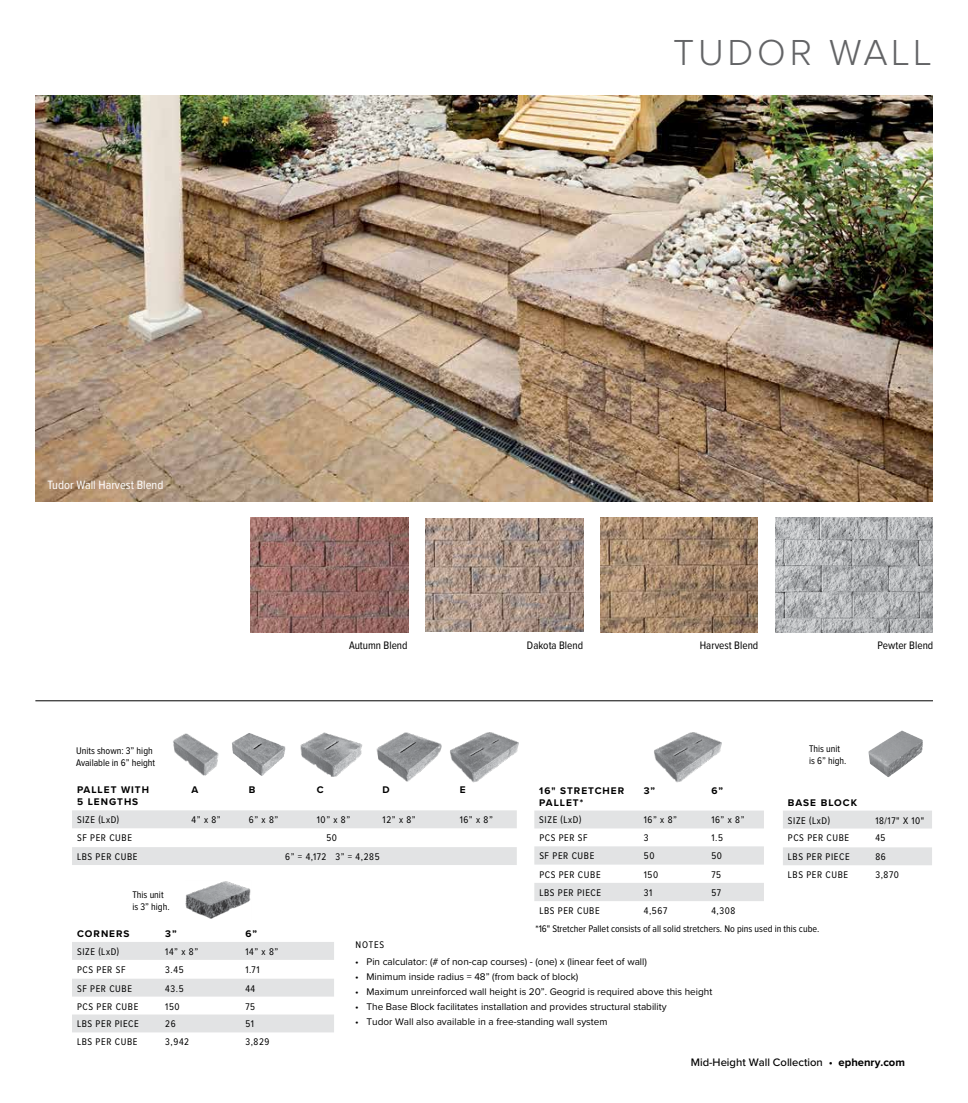
<style>
.page{position:relative;width:968px;height:1103px;background:#fff}
.page>*{position:absolute;margin:0;border:0;box-sizing:border-box;transform-origin:0 0}
.t1{font:300 37.5px "Proxima Nova";letter-spacing:.1em;color:#636466}
.t2{font:12.5px "Proxima Nova Cond";color:#fff}
.t3{font:11.25px "Proxima Nova Cond";color:#000}
.t4{font:500 11.25px "Proxima Nova";color:#000}
.t5{font:10px "Proxima Nova Cond";letter-spacing:.06em;color:#000}
.t6{font:10px "Proxima Nova";color:#000}
.t7{font:10px/12px "Proxima Nova Cond";color:#000}
.t8{font:700 10px/12px "Proxima Nova";letter-spacing:.1em;color:#000}
.s1{font-weight:700}
</style>
<div class="page">
<img style="left:35px;top:96px;width:897px;height:405px">
<img style="left:173px;top:733px;width:46px;height:43px">
<img style="left:300px;top:732px;width:63px;height:45px">
<img style="left:376px;top:732px;width:65px;height:50px">
<img style="left:450px;top:732px;width:68px;height:50px">
<img style="left:654px;top:732px;width:68px;height:50px">
<img style="left:232px;top:734px;width:53px;height:42px">
<img style="left:185px;top:881px;width:66px;height:38px">
<img style="left:250px;top:518px;width:158px;height:114px">
<img style="left:425px;top:518px;width:158px;height:114px">
<img style="left:600px;top:518px;width:157px;height:114px">
<img style="left:775px;top:518px;width:157px;height:114px">
<svg style="left:72px;top:810px;width:445px;height:55px"></svg>
<svg style="left:72px;top:942px;width:262px;height:90px"></svg>
<svg style="left:783px;top:810px;width:149px;height:55px"></svg>
<img style="left:868px;top:731px;width:33px;height:46px">
<hr style="left:35px;top:700px;width:898px;height:1px;background:#000">
<svg style="left:534px;top:810px;width:230px;height:91px"></svg>
<p class="t2" style="left:47px;top:479px;width:117px">Tudor Wall Harvest Blend</p>
<p class="t7" style="left:76px;top:745px;width:81px">Units shown: 3” high<br>Available in 6” height</p>
<h1 class="t1" style="left:673px;top:36px;width:260px">TUDOR WALL</h1>
<p class="t3" style="left:349px;top:640px;width:60px">Autumn Blend</p>
<p class="t3" style="left:527px;top:640px;width:58px">Dakota Blend</p>
<p class="t3" style="left:699px;top:640px;width:60px">Harvest Blend</p>
<p class="t3" style="left:877px;top:640px;width:57px">Pewter Blend</p>
<p class="t7" style="left:809px;top:743px;width:39px">This unit is 6” high.</p>
<p class="t8" style="left:77px;top:783px;width:74px">PALLET WITH<br>5 LENGTHS</p>
<p class="t8" style="left:192px;top:783px;width:8px">A</p>
<p class="t8" style="left:249px;top:783px;width:8px">B</p>
<p class="t8" style="left:317px;top:783px;width:8px">C</p>
<p class="t8" style="left:382px;top:783px;width:9px">D</p>
<p class="t8" style="left:459px;top:783px;width:7px">E</p>
<p class="t5" style="left:77px;top:815px;width:44px">SIZE (LxD)</p>
<p class="t5" style="left:192px;top:815px;width:31px">4” x 8”</p>
<p class="t5" style="left:249px;top:815px;width:31px">6” x 8”</p>
<p class="t5" style="left:317px;top:815px;width:35px">10” x 8”</p>
<p class="t5" style="left:382px;top:815px;width:35px">12” x 8”</p>
<p class="t5" style="left:459px;top:815px;width:35px">16” x 8”</p>
<p class="t5" style="left:77px;top:833px;width:56px">SF PER CUBE</p>
<p class="t5" style="left:326px;top:833px;width:12px">50</p>
<p class="t5" style="left:77px;top:852px;width:62px">LBS PER CUBE</p>
<p class="t5" style="left:285px;top:852px;width:96px">6” = 4,172 3” = 4,285</p>
<p class="t8" style="left:539px;top:784px;width:86px">16" STRETCHER<br>PALLET*</p>
<p class="t8" style="left:643px;top:784px;width:13px">3”</p>
<p class="t8" style="left:711px;top:784px;width:13px">6”</p>
<p class="t5" style="left:539px;top:815px;width:44px">SIZE (LxD)</p>
<p class="t5" style="left:643px;top:815px;width:35px">16” x 8”</p>
<p class="t5" style="left:711px;top:815px;width:35px">16” x 8”</p>
<p class="t5" style="left:539px;top:833px;width:50px">PCS PER SF</p>
<p class="t5" style="left:643px;top:833px;width:6px">3</p>
<p class="t5" style="left:711px;top:833px;width:13px">1.5</p>
<p class="t5" style="left:539px;top:851px;width:56px">SF PER CUBE</p>
<p class="t5" style="left:643px;top:851px;width:12px">50</p>
<p class="t5" style="left:711px;top:851px;width:12px">50</p>
<p class="t5" style="left:539px;top:869px;width:63px">PCS PER CUBE</p>
<p class="t5" style="left:643px;top:869px;width:16px">150</p>
<p class="t5" style="left:711px;top:869px;width:11px">75</p>
<p class="t5" style="left:539px;top:887px;width:63px">LBS PER PIECE</p>
<p class="t5" style="left:643px;top:887px;width:10px">31</p>
<p class="t5" style="left:711px;top:887px;width:11px">57</p>
<p class="t5" style="left:539px;top:906px;width:62px">LBS PER CUBE</p>
<p class="t5" style="left:643px;top:906px;width:25px">4,567</p>
<p class="t8" style="left:788px;top:796px;width:71px">BASE BLOCK</p>
<p class="t5" style="left:788px;top:815px;width:44px">SIZE (LxD)</p>
<p class="t5" style="left:875px;top:815px;width:51px">18/17" X 10"</p>
<p class="t5" style="left:788px;top:833px;width:63px">PCS PER CUBE</p>
<p class="t5" style="left:875px;top:833px;width:12px">45</p>
<p class="t5" style="left:788px;top:852px;width:63px">LBS PER PIECE</p>
<p class="t5" style="left:875px;top:852px;width:12px">86</p>
<p class="t5" style="left:788px;top:870px;width:62px">LBS PER CUBE</p>
<p class="t5" style="left:875px;top:870px;width:25px">3,870</p>
<p class="t7" style="left:132px;top:889px;width:39px">This unit is 3” high.</p>
<p class="t7" style="left:535px;top:902px;width:285px;line-height:17.9px;text-indent:176px">4,308<br>*16" Stretcher Pallet consists of all solid stretchers. No pins used in this cube.</p>
<p class="t8" style="left:77px;top:927px;width:54px">CORNERS</p>
<p class="t8" style="left:165px;top:927px;width:13px">3”</p>
<p class="t8" style="left:245px;top:927px;width:13px">6”</p>
<p class="t5" style="left:77px;top:947px;width:44px">SIZE (LxD)</p>
<p class="t5" style="left:165px;top:947px;width:34px">14” x 8”</p>
<p class="t5" style="left:245px;top:947px;width:34px">14” x 8”</p>
<p class="t5" style="left:77px;top:964px;width:50px">PCS PER SF</p>
<p class="t5" style="left:165px;top:964px;width:20px">3.45</p>
<p class="t5" style="left:245px;top:964px;width:16px">1.71</p>
<p class="t5" style="left:77px;top:983px;width:56px">SF PER CUBE</p>
<p class="t5" style="left:165px;top:983px;width:20px">43.5</p>
<p class="t5" style="left:245px;top:983px;width:11px">44</p>
<p class="t5" style="left:77px;top:1001px;width:63px">PCS PER CUBE</p>
<p class="t5" style="left:165px;top:1001px;width:16px">150</p>
<p class="t5" style="left:245px;top:1001px;width:11px">75</p>
<p class="t5" style="left:77px;top:1019px;width:63px">LBS PER PIECE</p>
<p class="t5" style="left:165px;top:1019px;width:12px">26</p>
<p class="t5" style="left:245px;top:1019px;width:10px">51</p>
<p class="t5" style="left:77px;top:1037px;width:62px">LBS PER CUBE</p>
<p class="t5" style="left:165px;top:1037px;width:25px">3,942</p>
<p class="t5" style="left:245px;top:1037px;width:26px">3,829</p>
<p class="t5" style="left:355px;top:939px;width:30px">NOTES</p>
<p class="t6" style="left:355px;top:954px;width:293px">• Pin calculator: (# of non-cap courses) - (one) x (linear feet of wall)</p>
<p class="t6" style="left:355px;top:969px;width:225px">• Minimum inside radius = 48” (from back of block)</p>
<p class="t6" style="left:355px;top:984px;width:358px">• Maximum unreinforced wall height is 20”. Geogrid is required above this height</p>
<p class="t6" style="left:355px;top:999px;width:313px">• The Base Block facilitates installation and provides structural stability</p>
<p class="t6" style="left:355px;top:1014px;width:254px">• Tudor Wall also available in a free-standing wall system</p>
<p class="t4" style="left:690px;top:1053px;width:216px">Mid-Height Wall Collection • <span class="s1">ephenry.com</span></p>
</div>
